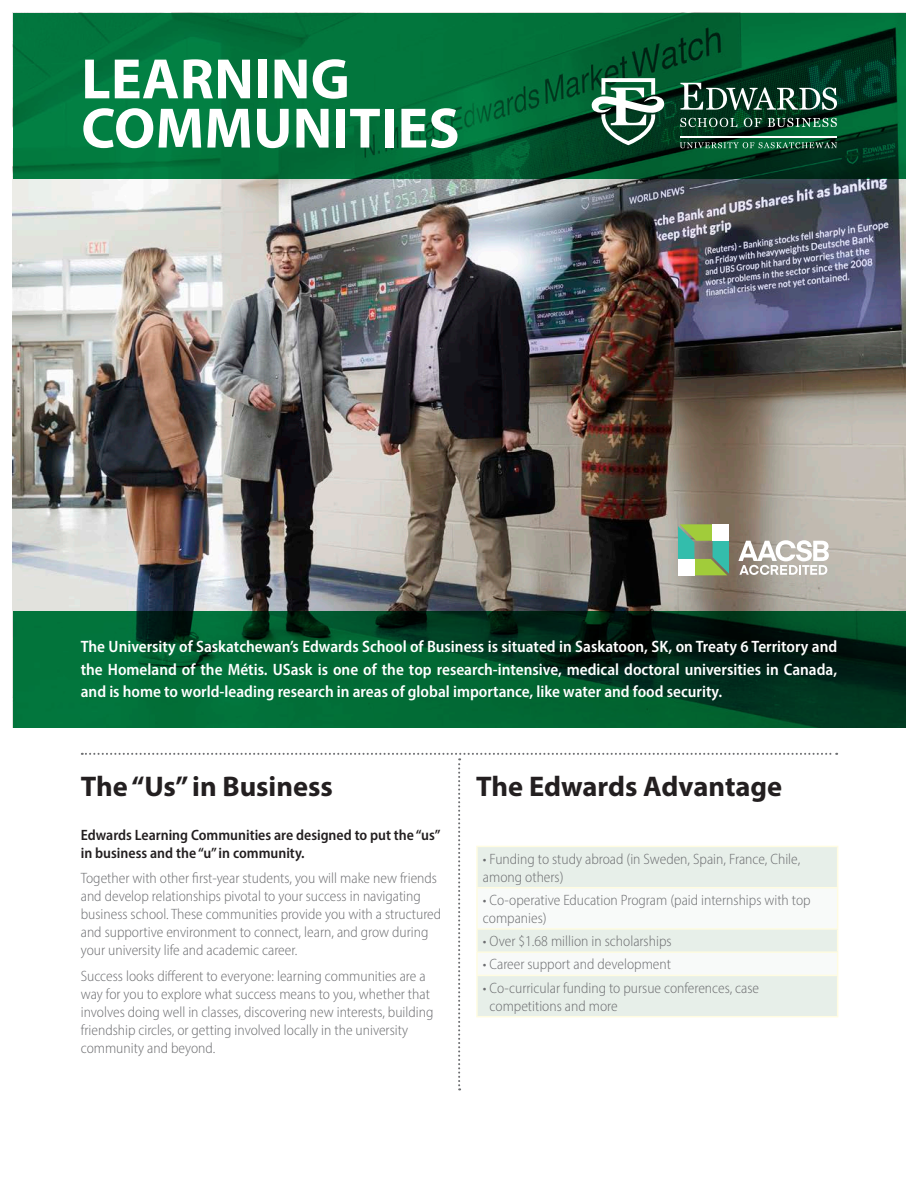
<style>
.page{position:relative;width:918px;height:1188px;background:#fff}
.page>*{position:absolute;margin:0;border:0;box-sizing:border-box;transform-origin:0 0}
.t1{font:700 57.45px/49.2px "Myriad Pro";letter-spacing:.005em;color:#fff}
.t2{font:700 28.5px "Myriad Pro";color:#231f20}
.t3{font:600 semi-condensed 16.5px/22.5px "Myriad Pro";color:#fff;text-align:justify}
.t4{font:300 semi-condensed 15px/18px "Myriad Pro";color:#6c6d70}
.t5{font:600 semi-condensed 15px/18px "Myriad Pro";color:#231f20}
</style>
<div class="page">
<img style="left:13px;top:178px;width:892px;height:433px">
<svg style="left:13px;top:13px;width:892px;height:165px;background:#026535"></svg>
<svg style="left:592px;top:78px;width:73px;height:67px"></svg>
<svg style="left:680px;top:118px;width:58px;height:9px"></svg>
<svg style="left:744px;top:118px;width:18px;height:9px"></svg>
<svg style="left:768px;top:118px;width:69px;height:9px"></svg>
<svg style="left:680px;top:142px;width:157px;height:6px"></svg>
<svg style="left:680px;top:83px;width:157px;height:27px"></svg>
<hr style="left:680px;top:136px;width:157px;height:1px;background:#fff">
<svg style="left:678px;top:524px;width:51px;height:51px;background:#83be85"></svg>
<div style="left:678px;top:559px;width:16px;height:16px;background:#fff"></div>
<svg style="left:738px;top:540px;width:91px;height:35px"></svg>
<svg style="left:13px;top:611px;width:892px;height:117px;background:#014e29"></svg>
<svg style="left:82px;top:753px;width:756px;height:337px"></svg>
<p class="t1" style="left:81px;top:53px;width:380px">LEARNING<br>COMMUNITIES</p>
<p class="t3" style="left:81px;top:635px;width:758px">The University of Saskatchewan’s Edwards School of Business is situated in Saskatoon, SK, on Treaty 6 Territory and the Homeland of the Métis. USask is one of the top research-intensive, medical doctoral universities in Canada, and is home to world-leading research in areas of global importance, like water and food security.</p>
<p class="t2" style="left:81px;top:768px;width:254px">The “Us” in Business</p>
<p class="t5" style="left:81px;top:825px;width:361px">Edwards Learning Communities are designed to put the “us” in business and the “u” in community.</p>
<p class="t4" style="left:81px;top:869px;width:362px">Together with other first-year students, you will make new friends and develop relationships pivotal to your success in navigating business school. These communities provide you with a structured and supportive environment to connect, learn, and grow during your university life and academic career.</p>
<p class="t4" style="left:81px;top:967px;width:354px">Success looks different to everyone: learning communities are a way for you to explore what success means to you, whether that involves doing well in classes, discovering new interests, building friendship circles, or getting involved locally in the university community and beyond.</p>
<p class="t2" style="left:476px;top:768px;width:308px">The Edwards Advantage</p>
<p class="t4" style="left:483px;top:850px;width:319px">• Funding to study abroad (in Sweden, Spain, France, Chile, among others)</p>
<p class="t4" style="left:483px;top:891px;width:329px">• Co-operative Education Program (paid internships with top companies)</p>
<p class="t4" style="left:483px;top:932px;width:190px">• Over $1.68 million in scholarships</p>
<p class="t4" style="left:483px;top:955px;width:189px">• Career support and development</p>
<p class="t4" style="left:490px;top:979px;width:271px;text-indent:-7px">• Co-curricular funding to pursue conferences, case competitions and more</p>
</div>
